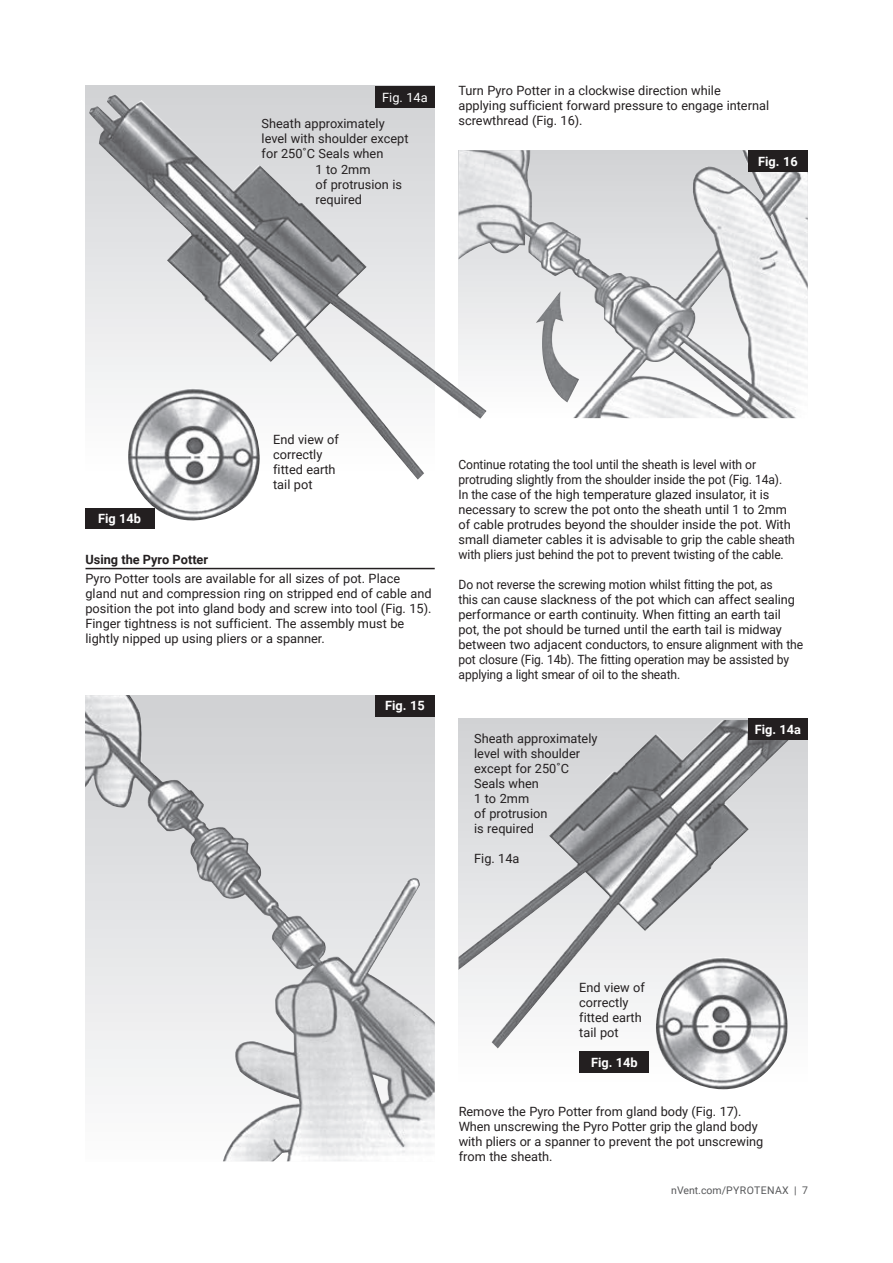
<style>
.page{position:relative;width:893px;height:1263px;background:#fff}
.page>*{position:absolute;margin:0;border:0;box-sizing:border-box;transform-origin:0 0}
.Para_Text{font:12.75px/15px "Roboto";letter-spacing:-.005em;color:#231f20;scale:.95 1}
.Para_Text-2{font:12.75px/15px "Roboto";letter-spacing:-.005em;color:#231f20}
.picture_text{font:12.75px "Roboto";color:#231f20}
.White_Text{font:700 12.75px "Roboto";color:#fff}
.Header_3_10pt{font:700 12.75px "Roboto";color:#231f20}
.Table_Text{font:12.75px "Roboto";color:#fff}
.t1{font:10.5px "Roboto";letter-spacing:.03em;color:#57585a}
</style>
<div class="page">
<img style="left:458px;top:720px;width:350px;height:369px">
<img style="left:487px;top:150px;width:321px;height:268px">
<div style="left:748px;top:150px;width:60px;height:21px;background:#231f20"></div>
<div style="left:748px;top:719px;width:60px;height:21px;background:#231f20"></div>
<div style="left:580px;top:1052px;width:69px;height:21px;background:#231f20"></div>
<div style="left:85px;top:85px;width:350px;height:387px;background:linear-gradient(to bottom,#d0d1d4,#fefefe)"></div>
<img style="left:89px;top:94px;width:398px;height:435px">
<svg style="left:223px;top:695px;width:212px;height:466px;background:#d5d6d7"></svg>
<img style="left:85px;top:695px;width:229px;height:413px">
<hr style="left:85px;top:568px;width:350px;height:1px;background:#231f20">
<div style="left:375px;top:86px;width:60px;height:22px;background:#231f20"></div>
<div style="left:85px;top:508px;width:69px;height:21px;background:#231f20"></div>
<div style="left:375px;top:695px;width:60px;height:21px;background:#231f20"></div>
<p class="Table_Text" style="left:382px;top:88px;width:47px">Fig. 14a</p>
<p class="picture_text" style="left:262px;top:114px;width:125px">Sheath approximately</p>
<p class="picture_text" style="left:262px;top:130px;width:148px">level with shoulder except</p>
<p class="picture_text" style="left:262px;top:145px;width:123px">for 250˚C Seals when</p>
<p class="picture_text" style="left:316px;top:160px;width:56px">1 to 2mm</p>
<p class="picture_text" style="left:316px;top:176px;width:88px">of protrusion is</p>
<p class="picture_text" style="left:316px;top:191px;width:48px">required</p>
<p class="Para_Text-2" style="left:458px;top:82px;width:312px">Turn Pyro Potter in a clockwise direction while applying sufficient forward pressure to engage internal screwthread (Fig. 16).</p>
<p class="White_Text" style="left:758px;top:152px;width:41px">Fig. 16</p>
<p class="White_Text" style="left:98px;top:510px;width:44px">Fig 14b</p>
<p class="Para_Text-2" style="left:273px;top:431px;width:67px">End view of correctly fitted earth tail pot</p>
<p class="Header_3_10pt" style="left:85px;top:550px;width:124px">Using the Pyro Potter</p>
<p class="Para_Text-2" style="left:85px;top:570px;width:348px">Pyro Potter tools are available for all sizes of pot. Place gland nut and compression ring on stripped end of cable and position the pot into gland body and screw into tool (Fig. 15).<br>Finger tightness is not sufficient. The assembly must be lightly nipped up using pliers or a spanner.</p>
<p class="White_Text" style="left:385px;top:697px;width:41px">Fig. 15</p>
<p class="Para_Text" style="left:458px;top:456px;width:356px">Continue rotating the tool until the sheath is level with or protruding slightly from the shoulder inside the pot (Fig. 14a).<br>In the case of the high temperature glazed insulator, it is necessary to screw the pot onto the sheath until 1 to 2mm of cable protrudes beyond the shoulder inside the pot. With small diameter cables it is advisable to grip the cable sheath with pliers just behind the pot to prevent twisting of the cable.</p>
<p class="Para_Text" style="left:458px;top:576px;width:364px">Do not reverse the screwing motion whilst fitting the pot, as<br>this can cause slackness of the pot which can affect sealing performance or earth continuity. When fitting an earth tail pot, the pot should be turned until the earth tail is midway between two adjacent conductors, to ensure alignment with the pot closure (Fig. 14b). The fitting operation may be assisted by applying a light smear of oil to the sheath.</p>
<p class="Para_Text-2" style="left:474px;top:730px;width:125px">Sheath approximately level with shoulder except for 250˚C<br>Seals when<br>1 to 2mm<br>of protrusion<br>is required</p>
<p class="Para_Text-2" style="left:474px;top:850px;width:47px">Fig. 14a</p>
<p class="White_Text" style="left:755px;top:721px;width:48px">Fig. 14a</p>
<p class="Para_Text-2" style="left:579px;top:979px;width:67px">End view of correctly fitted earth tail pot</p>
<p class="White_Text" style="left:591px;top:1054px;width:48px">Fig. 14b</p>
<p class="Para_Text-2" style="left:459px;top:1104px;width:306px">Remove the Pyro Potter from gland body (Fig. 17).<br>When unscrewing the Pyro Potter grip the gland body with pliers or a spanner to prevent the pot unscrewing from the sheath.</p>
<p class="t1" style="left:671px;top:1183px;width:138px">nVent.com/PYROTENAX | 7</p>
</div>
